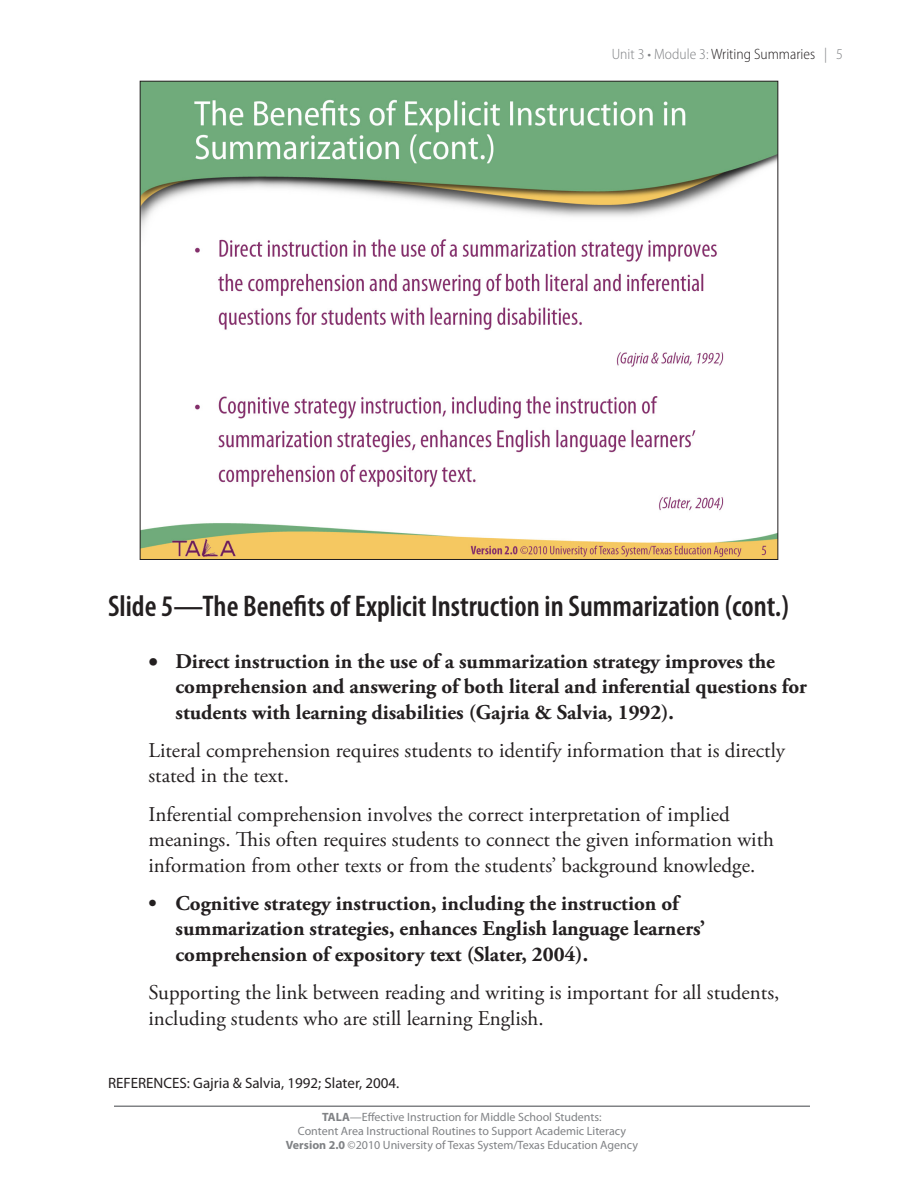
<style>
.page{position:relative;width:918px;height:1188px;background:#fff}
.page>*{position:absolute;margin:0;border:0;box-sizing:border-box;transform-origin:0 0}
.Slide_Name{font:600 condensed 30px "Myriad Pro";color:#231f20}
.Text{font:21px/25.2px "Adobe Garamond Pro";color:#231f20}
.Bullets___Numbers_Ve{font:700 21px/25.2px "Adobe Garamond Pro";color:#231f20}
.t1{font:15px "Myriad Pro";color:#231f20}
.t2{font:300 semi-condensed 15px "Myriad Pro";color:#808285}
.t3{font:12px/14.4px "Myriad Pro";color:#808285;text-align:center}
.s1{color:#231f20}
.s2{font-weight:700}
</style>
<div class="page">
<hr style="left:114px;top:1106px;width:696px;height:1px;background:#808285">
<img style="left:142px;top:83px;width:634px;height:475px">
<p class="t2" style="left:612px;top:46px;width:233px">Unit 3 • Module 3: <span class="s1">Writing Summaries</span> | 5</p>
<p class="Slide_Name" style="left:108px;top:590px;width:683px">Slide 5—The Benefits of Explicit Instruction in Summarization (cont.)</p>
<p class="Bullets___Numbers_Ve" style="left:176px;top:649px;width:633px;text-indent:-27px">• Direct instruction in the use of a summarization strategy improves the comprehension and answering of both literal and inferential questions for students with learning disabilities (Gajria &amp; Salvia, 1992).</p>
<p class="Text" style="left:148px;top:739px;width:638px">Literal comprehension requires students to identify information that is directly stated in the text.</p>
<p class="Text" style="left:148px;top:803px;width:627px">Inferential comprehension involves the correct interpretation of implied meanings. This often requires students to connect the given information with information from other texts or from the students’ background knowledge.</p>
<p class="Bullets___Numbers_Ve" style="left:176px;top:891px;width:531px;text-indent:-27px">• Cognitive strategy instruction, including the instruction of summarization strategies, enhances English language learners’ comprehension of expository text (Slater, 2004).</p>
<p class="Text" style="left:148px;top:981px;width:632px">Supporting the link between reading and writing is important for all students, including students who are still learning English.</p>
<p class="t1" style="left:108px;top:1074px;width:293px">REFERENCES: Gajria &amp; Salvia, 1992; Slater, 2004.</p>
<p class="t3" style="left:286px;top:1110px;width:354px"><span class="s2">TALA</span>—Effective Instruction for Middle School Students:<br>Content Area Instructional Routines to Support Academic Literacy<br><span class="s2">Version 2.0</span> ©2010 University of Texas System/Texas Education Agency</p>
</div>
